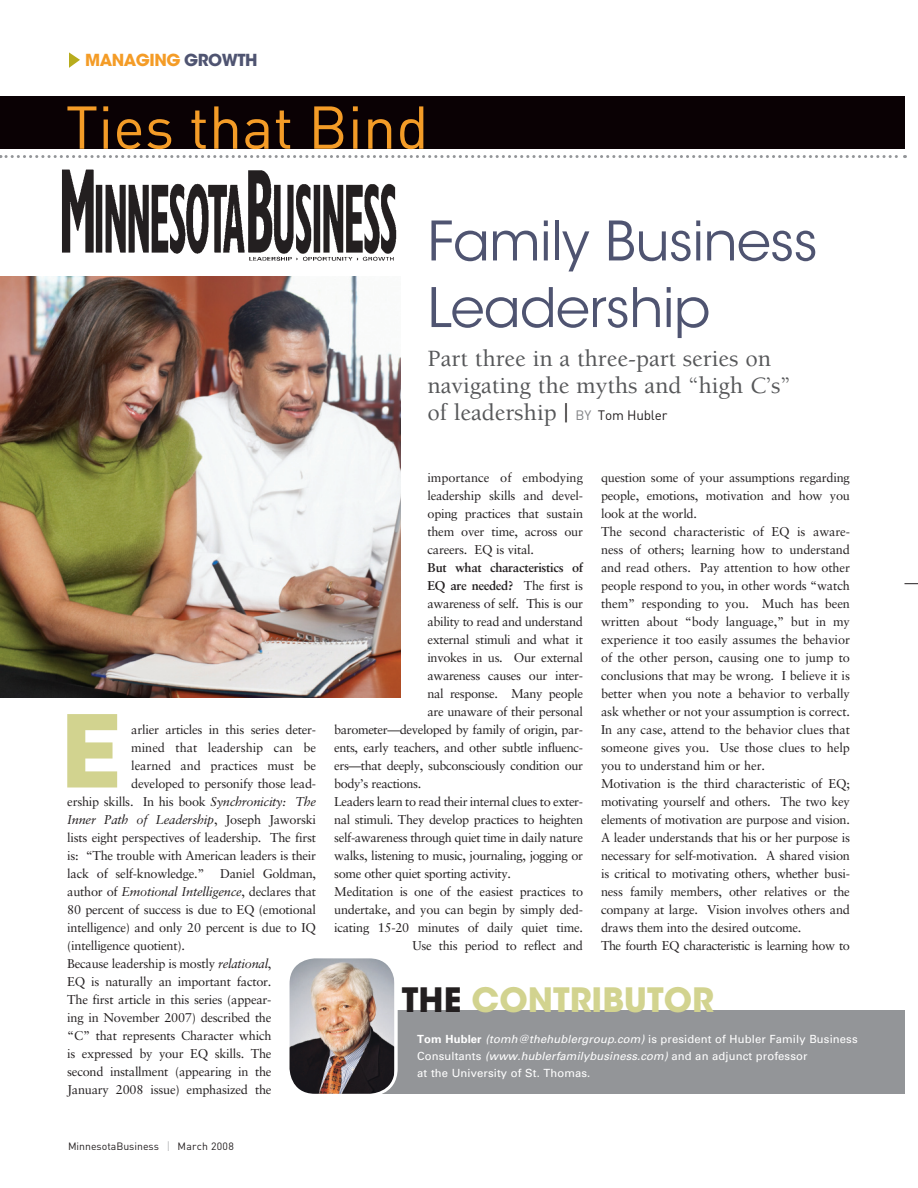
<style>
.page{position:relative;width:918px;height:1188px;background:#fff}
.page>*{position:absolute;margin:0;border:0;box-sizing:border-box;transform-origin:0 0}
.t1{font:900 103.05px "DIN";color:#d2d38f}
.t2{font:59.4px "DIN";color:#f49c27}
.t3{font:54px/66.6px "ITC Avant Garde Std";letter-spacing:-.015em;color:#4f5471}
.t4{font:700 33.3px "ITC Avant Garde Std";color:#d2d38f}
.t5{font:500 24px/27px "Berkeley Std";color:#57585a}
.t6{font:700 16.5px "ITC Avant Garde Std";letter-spacing:-.03em;color:#f49c27}
.t7{font:12.75px/18px "Sabon LT Std";letter-spacing:-.02em;color:#231f20;text-align:justify}
.t8{font:700 12.75px "Sabon LT Std";letter-spacing:-.025em;color:#231f20}
.t9{font:italic 12.75px "Sabon LT Std";letter-spacing:-.02em;color:#231f20}
.t10{font:11.25px/17.4px "Univers LT Std";letter-spacing:.01em;color:#fff}
.t11{font:10.5px "DIN";color:#231f20}
.s1{color:#4f5471}
.s2{font-style:italic}
.s3{font-style:normal}
.s4{font-family:"Univers LT Std";font-weight:100;font-stretch:ultra-condensed;font-size:13.5px;color:#939598}
.s5{color:#231f20}
.s6{font-family:"DIN";font-weight:400;font-size:13.5px;color:#808285}
.s7{font-family:"DIN";font-weight:400;font-size:13.5px;color:#231f20}
.s8{font-weight:400}
.s9{font-weight:700}
</style>
<div class="page">
<img style="left:62px;top:169px;width:335px;height:92px">
<div style="left:316px;top:1011px;width:588px;height:83px;background:#939598"></div>
<img style="left:291px;top:959px;width:103px;height:134px">
<div style="left:287px;top:955px;width:111px;height:142px;border:3px solid #fff;border-radius:27px"></div>
<div style="left:0;top:96px;width:904px;height:53px;background:#0a0104"></div>
<svg style="left:0;top:155px;width:905px;height:3px"></svg>
<svg style="left:69px;top:52px;width:11px;height:16px"></svg>
<svg style="left:904px;top:583px;width:14px;height:1px"></svg>
<img style="left:1px;top:276px;width:400px;height:421px">
<p class="t6" style="left:85px;top:49px;width:163px">MANAGING <span class="s1">GROWTH</span></p>
<h2 class="t2" style="left:66px;top:94px;width:365px">Ties that Bind</h2>
<h1 class="t1" style="left:60px;top:681px;width:64px">E</h1>
<p class="t7" style="left:131px;top:720px;width:186px">arlier articles in this series deter-</p>
<p class="t7" style="left:131px;top:738px;width:186px">mined that leadership can be</p>
<p class="t7" style="left:131px;top:756px;width:186px">learned and practices must be</p>
<p class="t7" style="left:131px;top:774px;width:186px">developed to personify those lead-</p>
<p class="t7" style="left:67px;top:792px;width:250px">ership skills. In his book <span class="s2">Synchronicity: The</span></p>
<p class="t9" style="left:67px;top:812px;width:250px">Inner Path of Leadership<span class="s3">, Joseph Jaworski</span></p>
<p class="t7" style="left:67px;top:828px;width:250px">lists eight perspectives of leadership. The first</p>
<p class="t7" style="left:67px;top:846px;width:250px">is: “The trouble with American leaders is their</p>
<p class="t7" style="left:67px;top:864px;width:250px">lack of self-knowledge.” Daniel Goldman,</p>
<p class="t7" style="left:67px;top:882px;width:250px">author of <span class="s2">Emotional Intelligence</span>, declares that</p>
<p class="t7" style="left:67px;top:900px;width:250px">80 percent of success is due to EQ (emotional</p>
<p class="t7" style="left:67px;top:918px;width:250px">intelligence) and only 20 percent is due to IQ</p>
<p class="t7" style="left:67px;top:936px;width:119px">(intelligence quotient).</p>
<p class="t7" style="left:67px;top:954px;width:206px">Because leadership is mostly <span class="s2">relational</span>,</p>
<p class="t7" style="left:67px;top:972px;width:206px">EQ is naturally an important factor.</p>
<p class="t7" style="left:67px;top:990px;width:206px">The first article in this series (appear-</p>
<p class="t7" style="left:67px;top:1008px;width:206px">ing in November 2007) described the</p>
<p class="t7" style="left:67px;top:1026px;width:206px">“C” that represents Character which</p>
<p class="t7" style="left:67px;top:1044px;width:206px">is expressed by your EQ skills. The</p>
<p class="t7" style="left:67px;top:1062px;width:206px">second installment (appearing in the</p>
<p class="t7" style="left:67px;top:1080px;width:206px">January 2008 issue) emphasized the</p>
<p class="t11" style="left:68px;top:1140px;width:167px">MinnesotaBusiness <span class="s4">l</span> March 2008</p>
<h3 class="t3" style="left:428px;top:208px;width:392px">Family Business<br>Leadership</h3>
<h3 class="t5" style="left:428px;top:345px;width:365px">Part three in a three-part series on navigating the myths and “high C’s” of leadership <span class="s5">|</span> <span class="s6">BY</span> <span class="s7">Tom Hubler</span></h3>
<p class="t7" style="left:428px;top:468px;width:157px">importance of embodying leadership skills and devel&shy;oping practices that sustain them over time, across our careers. EQ is vital.</p>
<p class="t8" style="left:428px;top:559px;width:157px">But what characteristics of</p>
<p class="t8" style="left:428px;top:577px;width:157px">EQ are needed? <span class="s8">The first is</span></p>
<p class="t7" style="left:428px;top:594px;width:157px">awareness of self. This is our</p>
<p class="t7" style="left:428px;top:612px;width:157px">ability to read and understand</p>
<p class="t7" style="left:428px;top:630px;width:157px">external stimuli and what it</p>
<p class="t7" style="left:428px;top:648px;width:157px">invokes in us. Our external</p>
<p class="t7" style="left:428px;top:666px;width:157px">awareness causes our inter-</p>
<p class="t7" style="left:428px;top:684px;width:157px">nal response. Many people</p>
<p class="t7" style="left:428px;top:702px;width:157px">are unaware of their personal</p>
<p class="t7" style="left:334px;top:720px;width:250px">barometer—developed by family of origin, par-</p>
<p class="t7" style="left:334px;top:738px;width:250px">ents, early teachers, and other subtle influenc-</p>
<p class="t7" style="left:334px;top:756px;width:250px">ers—that deeply, subconsciously condition our</p>
<p class="t7" style="left:334px;top:774px;width:89px">body’s reactions.</p>
<p class="t7" style="left:334px;top:792px;width:250px">Leaders learn to read their internal clues to exter-</p>
<p class="t7" style="left:334px;top:810px;width:250px">nal stimuli. They develop practices to heighten</p>
<p class="t7" style="left:334px;top:828px;width:250px">self-awareness through quiet time in daily nature</p>
<p class="t7" style="left:334px;top:846px;width:250px">walks, listening to music, journaling, jogging or</p>
<p class="t7" style="left:334px;top:864px;width:178px">some other quiet sporting activity.</p>
<p class="t7" style="left:334px;top:882px;width:250px">Meditation is one of the easiest practices to</p>
<p class="t7" style="left:334px;top:900px;width:250px">undertake, and you can begin by simply ded-</p>
<p class="t7" style="left:334px;top:918px;width:250px">icating 15-20 minutes of daily quiet time.</p>
<p class="t7" style="left:413px;top:936px;width:172px">Use this period to reflect and</p>
<p class="t7" style="left:601px;top:468px;width:250px;text-align:left">question some of your assumptions regarding people, emotions, motivation and how you look at the world.<br>The second characteristic of EQ is aware&shy;ness of others; learning how to understand and read others. Pay attention to how other people respond to you, in other words “watch them” responding to you. Much has been written about “body language,” but in my experience it too easily assumes the behavior of the other person, causing one to jump to conclusions that may be wrong. I believe it is better when you note a behavior to verbally ask whether or not your assumption is correct.<br>In any case, attend to the behavior clues that someone gives you. Use those clues to help you to understand him or her.<br>Motivation is the third characteristic of EQ; motivating yourself and others. The two key elements of motivation are purpose and vision.<br>A leader understands that his or her purpose is necessary for self-motivation. A shared vision is critical to motivating others, whether busi&shy;ness family members, other relatives or the company at large. Vision involves others and draws them into the desired outcome.<br>The fourth EQ characteristic is learning how to</p>
<h3 class="t4" style="left:402px;top:978px;width:314px"><span class="s5">THE</span> CONTRIBUTOR</h3>
<p class="t10" style="left:417px;top:1030px;width:442px"><span class="s9">Tom Hubler</span> <span class="s2">(tomh@thehublergroup.com)</span> is president of Hubler Family Business<br>Consultants <span class="s2">(www.hublerfamilybusiness.com)</span> and an adjunct professor<br>at the University of St. Thomas.</p>
</div>
